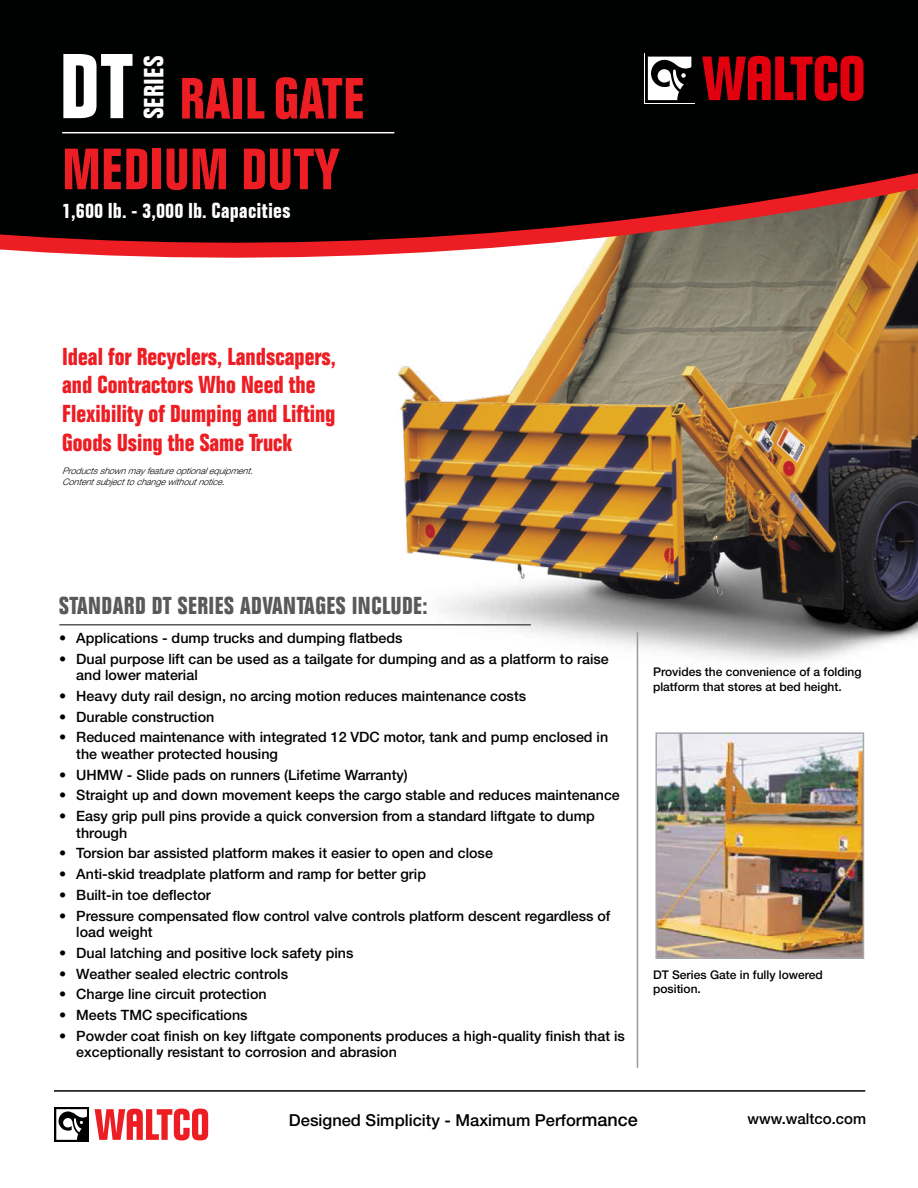
<style>
.page{position:relative;width:918px;height:1188px;background:#fff}
.page>*{position:absolute;margin:0;border:0;box-sizing:border-box;transform-origin:0 0}
.t1{font:700 condensed 90px "Folio BT";color:#fff}
.t2{font:700 condensed 57px/70.7px "Folio BT";color:#ed1d24}
.t3{font:700 condensed 27px "Folio BT";color:#fff}
.t4{font:700 condensed 24px/28.8px "Folio Std";color:#ed1d24}
.t5{font:700 condensed 24px "Folio Std";letter-spacing:.02em;color:#58595b}
.t6{font:700 condensed 21px "Folio BT";color:#fff}
.t7{font:500 16.5px "Helvetica Neue LT Std";color:#000}
.t8{font:500 15px "Helvetica Neue LT Std";color:#000}
.t9{font:500 14.25px/16.5px "Helvetica Neue LT Std";color:#000}
.t10{font:500 12px/14.4px "Helvetica Neue LT Std";color:#000}
.t11{font:italic 300 9px/10.8px "Helvetica Neue LT Std";color:#000}
.s1{font-size:18px}
</style>
<div class="page">
<img style="left:658px;top:735px;width:203px;height:221px">
<div style="left:655px;top:732px;width:209px;height:227px;border:2px solid #a6a8ab"></div>
<img style="left:397px;top:285px;width:521px;height:399px">
<svg style="left:0;top:0;width:918px;height:285px;background:#181816"></svg>
<svg style="left:0;top:153px;width:918px;height:114px;background:#492c27"></svg>
<hr style="left:62px;top:132px;width:332px;height:1px;background:#fff">
<hr style="left:59px;top:624px;width:472px;height:2px;background:#58595b">
<hr style="left:54px;top:1090px;width:811px;height:2px;background:#000">
<div style="left:54px;top:1107px;width:35px;height:35px;background:#000"></div>
<svg style="left:56px;top:1109px;width:31px;height:31px"></svg>
<svg style="left:95px;top:1109px;width:113px;height:31px"></svg>
<hr style="left:637px;top:632px;width:1px;height:436px;background:#97999c">
<svg style="left:644px;top:53px;width:51px;height:51px"></svg>
<svg style="left:645px;top:54px;width:49px;height:49px"></svg>
<svg style="left:648px;top:57px;width:43px;height:43px"></svg>
<svg style="left:702px;top:56px;width:162px;height:45px;background:#8c0009"></svg>
<h1 class="t1" style="left:59px;top:31px;width:76px">DT</h1>
<h3 class="t3" style="left:137px;top:119px;width:65px;rotate:-90deg">SERIES</h3>
<h2 class="t2" style="left:62px;top:63px;width:305px;text-indent:117px">RAIL GATE<br>MEDIUM DUTY</h2>
<h3 class="t6" style="left:62px;top:198px;width:230px">1,600 lb. - 3,000 lb. Capacities</h3>
<h3 class="t4" style="left:62px;top:342px;width:275px">Ideal for Recyclers, Landscapers, and Contractors Who Need the<br>Flexibility of Dumping and Lifting<br>Goods Using the Same Truck</h3>
<p class="t11" style="left:62px;top:465px;width:196px">Productsshownmayfeatureoptionalequipment.<br>Contentsubjecttochangewithoutnotice.</p>
<h3 class="t5" style="left:59px;top:592px;width:370px">STANDARD DT SERIES ADVANTAGES INCLUDE:</h3>
<p class="t9" style="left:59px;top:629px;width:345px">• Applications - dump trucks and dumping flatbeds</p>
<p class="t9" style="left:76px;top:650px;width:534px;text-indent:-17px">• Dual purpose lift can be used as a tailgate for dumping and as a platform to raise and lower material</p>
<p class="t9" style="left:59px;top:687px;width:468px">• Heavy duty rail design, no arcing motion reduces maintenance costs</p>
<p class="t9" style="left:59px;top:708px;width:157px">• Durable construction</p>
<p class="t9" style="left:76px;top:729px;width:533px;text-indent:-17px">• Reduced maintenance with integrated 12 VDC motor, tank and pump enclosed in the weather protected housing</p>
<p class="t9" style="left:59px;top:766px;width:350px">• UHMW - Slide pads on runners (Lifetime Warranty)</p>
<p class="t9" style="left:59px;top:787px;width:562px">• Straight up and down movement keeps the cargo stable and reduces maintenance</p>
<p class="t9" style="left:76px;top:808px;width:520px;text-indent:-17px">• Easy grip pull pins provide a quick conversion from a standard liftgate to dump through</p>
<p class="t9" style="left:59px;top:845px;width:435px">• Torsion bar assisted platform makes it easier to open and close</p>
<p class="t9" style="left:59px;top:866px;width:368px">• Anti-skid treadplate platform and ramp for better grip</p>
<p class="t9" style="left:59px;top:886px;width:153px">• Built-in toe deflector</p>
<p class="t9" style="left:76px;top:907px;width:536px;text-indent:-17px">• Pressure compensated flow control valve controls platform descent regardless of load weight</p>
<p class="t9" style="left:59px;top:944px;width:296px">• Dual latching and positive lock safety pins</p>
<p class="t9" style="left:59px;top:965px;width:230px">• Weather sealed electric controls</p>
<p class="t9" style="left:59px;top:986px;width:209px">• Charge line circuit protection</p>
<p class="t9" style="left:59px;top:1007px;width:190px">• Meets TMC specifications</p>
<p class="t9" style="left:76px;top:1027px;width:550px;text-indent:-17px">• Powder coat finish on key liftgate components produces a high-quality finish that is exceptionally resistant to corrosion and abrasion</p>
<p class="t10" style="left:653px;top:665px;width:210px">Provides the convenience of a folding platform that stores at bed height.</p>
<p class="t10" style="left:653px;top:967px;width:171px">DT Series Gate in fully lowered position.</p>
<p class="t7" style="left:289px;top:1110px;width:350px">Designed Simplicity - Maximum Perfor<span class="s1">mance</span></p>
<p class="t8" style="left:748px;top:1110px;width:120px">www.waltco.com</p>
</div>
